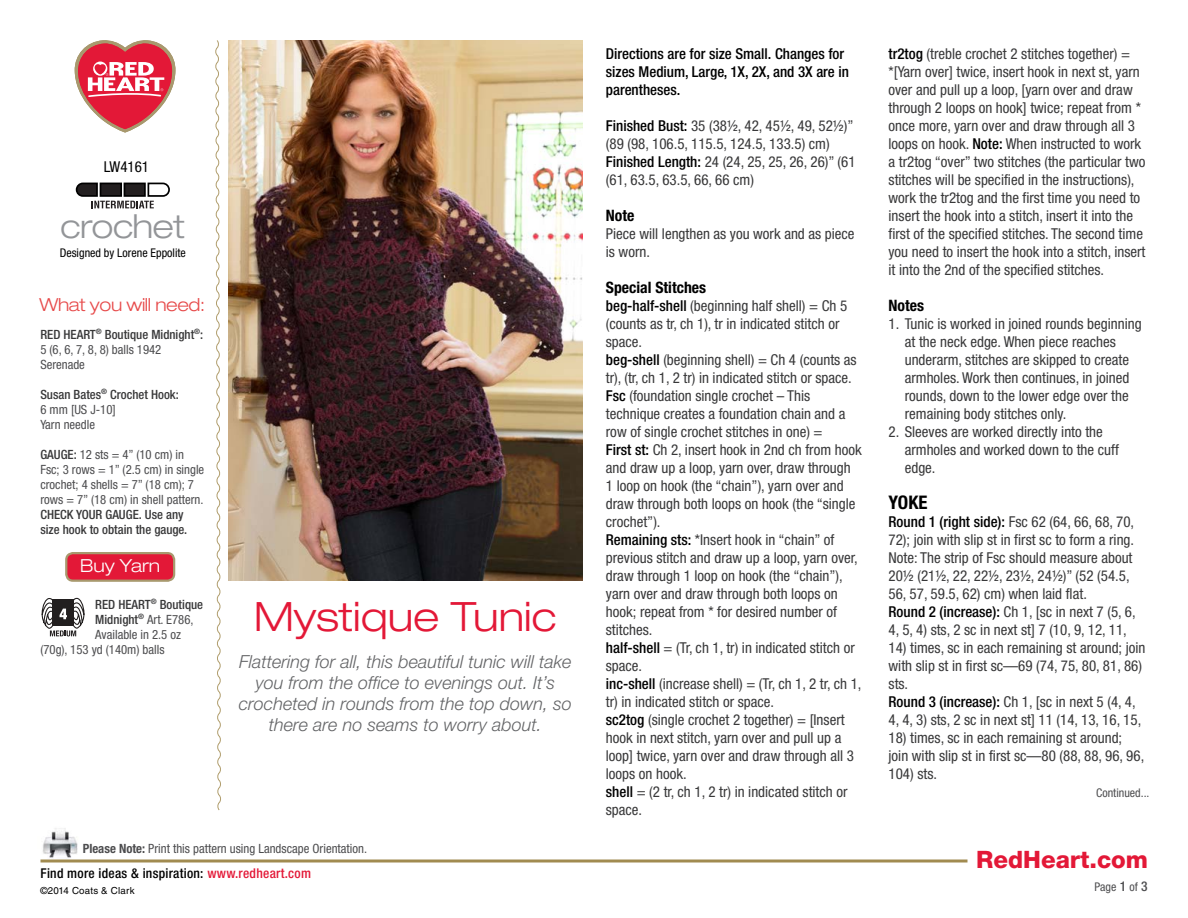
<style>
.page{position:relative;width:1188px;height:918px;background:#fff}
.page>*{position:absolute;margin:0;border:0;box-sizing:border-box;transform-origin:0 0}
.t1{font:300 expanded 40.5px "Helvetica Neue LT Std";color:#e31837}
.t2{font:300 expanded 33px "Helvetica Neue LT Std";letter-spacing:-.02em;color:#939598}
.t3{font:800 24px "Helvetica Neue LT Std";color:#e31837}
.t4{font:700 condensed 18.75px "Helvetica Neue LT Std";color:#000}
.t5{font:italic 300 18px/21px "Helvetica Neue LT Std";color:#636466;text-align:center}
.t6{font:300 expanded 18px "Helvetica Neue LT Std";letter-spacing:-.02em;color:#e74b4b}
.t7{font:300 expanded 18px "Helvetica Neue LT Std";color:#fff}
.t8{font:700 condensed 15.75px "Helvetica Neue LT Std";color:#000}
.t9{font:condensed 15px/18px "Helvetica Neue LT Std";color:#383839}
.t10{font:500 condensed 15px/18px "Helvetica Neue LT Std";color:#000}
.t11{font:condensed 15px "Helvetica Neue LT Std";color:#000}
.t12{font:500 condensed 13.5px "Helvetica Neue LT Std";letter-spacing:.02em;color:#000}
.t13{font:condensed 12.75px/15px "Helvetica Neue LT Std";color:#4d4d4f}
.t14{font:500 condensed 12.75px/15px "Helvetica Neue LT Std";color:#383839}
.t15{font:condensed 12px "Helvetica Neue LT Std";color:#000}
.t16{font:condensed 12px "Helvetica Neue LT Std";color:#4d4d4f}
.t17{font:9.75px "Helvetica LT Std";letter-spacing:.02em;color:#000}
.s1{font-weight:500;color:#383839}
.s2{font-weight:400;color:#4d4d4f}
.s3{font-weight:700}
.s4{color:#e31837}
.s5{font-weight:500;color:#000}
.s6{font-weight:500;font-size:13.5px}
</style>
<div class="page">
<hr style="left:40px;top:860px;width:928px;height:2px;background:#a18b50">
<img style="left:43px;top:828px;width:35px;height:30px">
<svg style="left:75px;top:40px;width:100px;height:92px"></svg>
<svg style="left:76px;top:182px;width:94px;height:26px"></svg>
<svg style="left:215px;top:40px;width:6px;height:771px"></svg>
<img style="left:229px;top:40px;width:353px;height:540px">
<div style="left:66px;top:553px;width:108px;height:28px;background:#e31837;border-radius:7px"></div>
<div style="left:65px;top:552px;width:110px;height:30px;border:2px solid #a8996e;border-radius:7px"></div>
<svg style="left:41px;top:597px;width:44px;height:39px"></svg>
<p class="t11" style="left:104px;top:158px;width:47px">LW4161</p>
<h2 class="t2" style="left:61px;top:207px;width:126px">crochet</h2>
<p class="t15" style="left:60px;top:246px;width:128px">Designed by Lorene Eppolite</p>
<p class="t6" style="left:40px;top:294px;width:167px">What you will need:</p>
<p class="t13" style="left:40px;top:327px;width:164px"><span class="s1">RED HEART</span><sup>®</sup> <span class="s1">Boutique Midnight</span><sup>®</sup><span class="s1">:<br></span>5 (6, 6, 7, 8, 8) balls 1942<br>Serenade</p>
<p class="t14" style="left:40px;top:386px;width:140px">Susan Bates<sup>®</sup> Crochet Hook:<br><span class="s2">6 mm [US J-10]<br>Yarn needle</span></p>
<p class="t13" style="left:40px;top:447px;width:165px"><span class="s1">GAUGE:</span> 12 sts = 4” (10 cm) in<br>Fsc; 3 rows = 1” (2.5 cm) in single crochet; 4 shells = 7” (18 cm); 7 rows = 7” (18 cm) in shell pattern.</p>
<p class="t14" style="left:40px;top:506px;width:148px">CHECK YOUR GAUGE. Use any size hook to obtain the gauge.</p>
<p class="t7" style="left:80px;top:555px;width:82px">Buy Yarn</p>
<p class="t14" style="left:95px;top:596px;width:109px">RED HEART<sup>®</sup> Boutique</p>
<p class="t13" style="left:95px;top:612px;width:100px"><span class="s1">Midnight</span><sup>®</sup> Art. E786,</p>
<p class="t13" style="left:95px;top:627px;width:87px">Available in 2.5 oz</p>
<p class="t13" style="left:40px;top:642px;width:126px">(70g), 153 yd (140m) balls</p>
<h1 class="t1" style="left:254px;top:592px;width:304px">Mystique Tunic</h1>
<p class="t5" style="left:239px;top:651px;width:334px">Flattering for all, this beautiful tunic will take you from the office to evenings out. It’s crocheted in rounds from the top down, so there are no seams to worry about.</p>
<p class="t13" style="left:83px;top:841px;width:286px"><span class="s3">Please Note:</span> Print this pattern using Landscape Orientation.</p>
<p class="t17" style="left:40px;top:885px;width:96px">©2014 Coats &amp; Clark</p>
<p class="t12" style="left:40px;top:865px;width:272px">Find more ideas &amp; inspiration: <span class="s4">www.redheart.com</span></p>
<p class="t10" style="left:606px;top:44px;width:245px">Directions are for size Small. Changes for sizes Medium, Large, 1X, 2X, and 3X are in parentheses.</p>
<p class="t9" style="left:606px;top:116px;width:251px"><span class="s5">Finished Bust:</span> 35 (38½, 42, 45½, 49, 52½)” (89 (98, 106.5, 115.5, 124.5, 133.5) cm)<br><span class="s5">Finished Length:</span> 24 (24, 25, 25, 26, 26)” (61 (61, 63.5, 63.5, 66, 66 cm)</p>
<p class="t8" style="left:606px;top:205px;width:30px">Note</p>
<p class="t9" style="left:606px;top:224px;width:250px">Piece will lengthen as you work and as piece is worn.</p>
<p class="t8" style="left:606px;top:277px;width:102px">Special Stitches</p>
<p class="t9" style="left:606px;top:296px;width:257px"><span class="s5">beg-half-shell</span> (beginning half shell) = Ch 5 (counts as tr, ch 1), tr in indicated stitch or space.<br><span class="s5">beg-shell</span> (beginning shell) = Ch 4 (counts as tr), (tr, ch 1, 2 tr) in indicated stitch or space.<br><span class="s5">Fsc</span> (foundation single crochet – This technique creates a foundation chain and a row of single crochet stitches in one) =<br><span class="s5">First st:</span> Ch 2, insert hook in 2nd ch from hook and draw up a loop, yarn over, draw through<br>1 loop on hook (the “chain”), yarn over and draw through both loops on hook (the “single crochet”).<br><span class="s5">Remaining sts:</span> *Insert hook in “chain” of previous stitch and draw up a loop, yarn over, draw through 1 loop on hook (the “chain”), yarn over and draw through both loops on hook; repeat from * for desired number of stitches.<br><span class="s5">half-shell</span> = (Tr, ch 1, tr) in indicated stitch or space.<br><span class="s5">inc-shell</span> (increase shell) = (Tr, ch 1, 2 tr, ch 1, tr) in indicated stitch or space.<br><span class="s5">sc2tog</span> (single crochet 2 together) = [Insert hook in next stitch, yarn over and pull up a loop] twice, yarn over and draw through all 3 loops on hook.<br><span class="s5">shell</span> = (2 tr, ch 1, 2 tr) in indicated stitch or space.</p>
<p class="t9" style="left:889px;top:44px;width:258px"><span class="s5">tr2tog</span> (treble crochet 2 stitches together) = *[Yarn over] twice, insert hook in next st, yarn over and pull up a loop, [yarn over and draw through 2 loops on hook] twice; repeat from * once more, yarn over and draw through all 3 loops on hook. <span class="s5">Note:</span> When instructed to work a tr2tog “over” two stitches (the particular two stitches will be specified in the instructions), work the tr2tog and the first time you need to insert the hook into a stitch, insert it into the first of the specified stitches. The second time you need to insert the hook into a stitch, insert it into the 2nd of the specified stitches.</p>
<p class="t8" style="left:889px;top:295px;width:37px">Notes</p>
<p class="t9" style="left:905px;top:314px;width:238px;text-indent:-16px">1. Tunic is worked in joined rounds beginning at the neck edge. When piece reaches underarm, stitches are skipped to create armholes. Work then continues, in joined rounds, down to the lower edge over the remaining body stitches only.</p>
<p class="t9" style="left:905px;top:422px;width:216px;text-indent:-16px">2. Sleeves are worked directly into the armholes and worked down to the cuff edge.</p>
<p class="t4" style="left:889px;top:490px;width:40px">YOKE</p>
<p class="t9" style="left:889px;top:512px;width:249px"><span class="s5">Round 1 (right side):</span> Fsc 62 (64, 66, 68, 70, 72); join with slip st in first sc to form a ring.<br>Note: The strip of Fsc should measure about 20½ (21½, 22, 22½, 23½, 24½)” (52 (54.5, 56, 57, 59.5, 62) cm) when laid flat.<br><span class="s5">Round 2 (increase):</span> Ch 1, [sc in next 7 (5, 6, 4, 5, 4) sts, 2 sc in next st] 7 (10, 9, 12, 11,</p>
<p class="t9" style="left:889px;top:638px;width:259px">14) times, sc in each remaining st around; join with slip st in first sc—69 (74, 75, 80, 81, 86) sts.<br><span class="s5">Round 3 (increase):</span> Ch 1, [sc in next 5 (4, 4, 4, 4, 3) sts, 2 sc in next st] 11 (14, 13, 16, 15,</p>
<p class="t9" style="left:889px;top:728px;width:257px">18) times, sc in each remaining st around; join with slip st in first sc—80 (88, 88, 96, 96,<br>104) sts.</p>
<p class="t16" style="left:1096px;top:785px;width:55px">Continued...</p>
<h3 class="t3" style="left:976px;top:845px;width:174px">RedHeart.com</h3>
<p class="t16" style="left:1095px;top:880px;width:55px">Page <span class="s6">1</span> of <span class="s6">3</span></p>
</div>
